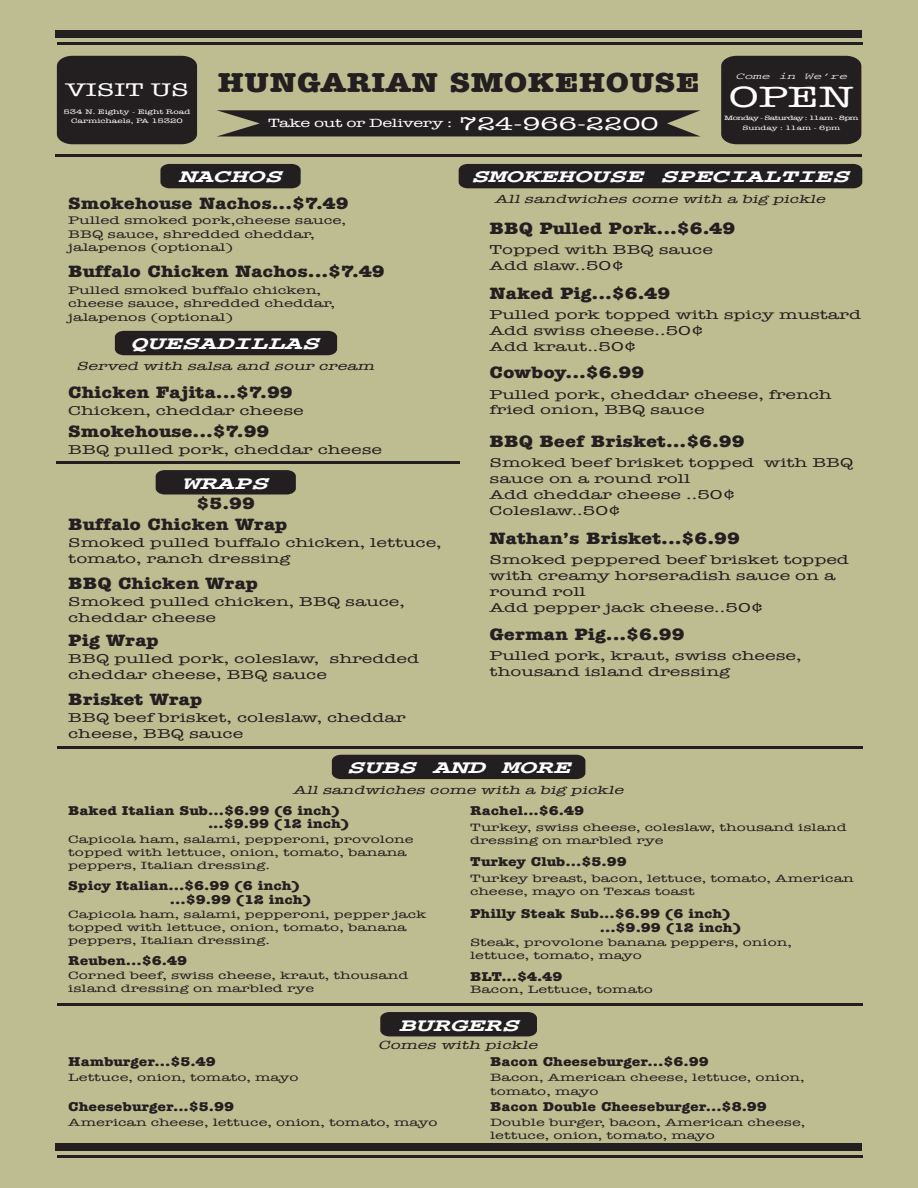
<style>
.page{position:relative;width:918px;height:1188px;background:#bebd91}
.page>*{position:absolute;margin:0;border:0;box-sizing:border-box;transform-origin:0 0}
.t1{font:30.15px "American Typewriter";color:#fff;scale:1.52 1}
.t2{font:700 condensed 28.35px "American Typewriter";color:#231f20;scale:1.52 1}
.t3{font:italic 700 18.9px "Courier";color:#fff;scale:1.52 1}
.t4{font:18.9px "American Typewriter";color:#fff;scale:1.52 1}
.t5{font:700 condensed 16.95px "American Typewriter";color:#231f20;scale:1.52 1}
.t6{font:13.2px/15.9px "American Typewriter";color:#231f20;scale:1.52 1}
.t7{font:700 condensed 13.2px "American Typewriter";color:#231f20;scale:1.52 1}
.t8{font:12.3px "American Typewriter";letter-spacing:-.02em;color:#fff;scale:1.52 1}
.t9{font:italic 12.15px "American Typewriter";color:#231f20;scale:1.52 1}
.t10{font:11.25px/13.6px "American Typewriter";color:#231f20;scale:1.52 1}
.t11{font:10.95px/13px "American Typewriter";color:#231f20;scale:1.52 1}
.t12{font:italic 9.45px "Courier";color:#fff;scale:1.52 1}
.t13{font:6.6px "American Typewriter";color:#fff;scale:1.52 1}
.t14{font:6.45px/10.2px "American Typewriter";letter-spacing:-.06em;color:#fff;text-align:center;scale:1.52 1}
.s1{font-size:18.9px}
</style>
<div class="page">
<div style="left:56px;top:31px;width:806px;height:7px;background:#231f20"></div>
<hr style="left:57px;top:43px;width:805px;height:2px;background:#231f20">
<div style="left:56px;top:1143px;width:806px;height:8px;background:#231f20"></div>
<hr style="left:57px;top:1155px;width:805px;height:3px;background:#231f20">
<hr style="left:56px;top:154px;width:806px;height:3px;background:#231f20">
<hr style="left:56px;top:461px;width:403px;height:3px;background:#231f20">
<hr style="left:57px;top:746px;width:805px;height:3px;background:#231f20">
<svg style="left:217px;top:110px;width:483px;height:26px;background:#302d2a"></svg>
<div style="left:721px;top:56px;width:140px;height:88px;background:#231f20"></div>
<div style="left:57px;top:56px;width:140px;height:88px;background:#231f20"></div>
<div style="left:115px;top:331px;width:222px;height:24px;background:#231f20"></div>
<svg style="left:156px;top:470px;width:140px;height:25px;background:#282424"></svg>
<div style="left:160px;top:164px;width:141px;height:24px;background:#231f20"></div>
<div style="left:459px;top:164px;width:403px;height:24px;background:#231f20"></div>
<div style="left:332px;top:755px;width:253px;height:24px;background:#231f20"></div>
<hr style="left:57px;top:1003px;width:805px;height:3px;background:#231f20">
<div style="left:380px;top:1012px;width:157px;height:24px;background:#231f20"></div>
<h3 class="t4" style="left:65px;top:75px;width:83px">VISIT US</h3>
<p class="t13" style="left:71px;top:116px;width:75px">Carmichaels, PA 15320</p>
<p class="t13" style="left:63px;top:107px;width:85px">534 N. Eighty - Eight Road</p>
<h2 class="t2" style="left:217px;top:60px;width:319px">HUNGARIAN SMOKEHOUSE</h2>
<p class="t8" style="left:268px;top:114px;width:259px">Take out or Delivery : <span class="s1">724-966-2200</span></p>
<p class="t12" style="left:735px;top:72px;width:75px">Come in We’re</p>
<p class="t14" style="left:724px;top:113px;width:90px">Monday - Saturday : 11am - 8pm<br>Sunday : 11am - 6pm</p>
<h1 class="t1" style="left:729px;top:74px;width:84px">OPEN</h1>
<h3 class="t3" style="left:179px;top:167px;width:69px">NACHOS</h3>
<h3 class="t5" style="left:68px;top:190px;width:186px">Smokehouse Nachos...$7.49</h3>
<p class="t10" style="left:68px;top:213px;width:184px">Pulled smoked pork,cheese sauce,<br>BBQ sauce, shredded cheddar, jalapenos (optional)</p>
<h3 class="t5" style="left:68px;top:258px;width:210px">Buffalo Chicken Nachos...$7.49</h3>
<p class="t10" style="left:68px;top:283px;width:177px">Pulled smoked buffalo chicken, cheese sauce, shredded cheddar, jalapenos (optional)</p>
<h3 class="t3" style="left:130px;top:334px;width:126px">QUESADILLAS</h3>
<h3 class="t5" style="left:68px;top:379px;width:149px">Chicken Fajita...$7.99</h3>
<p class="t6" style="left:68px;top:402px;width:156px">Chicken, cheddar cheese</p>
<p class="t6" style="left:68px;top:441px;width:208px">BBQ pulled pork, cheddar cheese</p>
<p class="t9" style="left:76px;top:357px;width:200px">Served with salsa and sour cream</p>
<h3 class="t5" style="left:68px;top:418px;width:134px">Smokehouse...$7.99</h3>
<h3 class="t3" style="left:182px;top:473px;width:58px">WRAPS</h3>
<h3 class="t5" style="left:68px;top:511px;width:146px">Buffalo Chicken Wrap</h3>
<p class="t6" style="left:68px;top:534px;width:247px">Smoked pulled buffalo chicken, lettuce, tomato, ranch dressing</p>
<h3 class="t5" style="left:68px;top:570px;width:126px">BBQ Chicken Wrap</h3>
<p class="t6" style="left:68px;top:594px;width:223px">Smoked pulled chicken, BBQ sauce, cheddar cheese</p>
<h3 class="t5" style="left:68px;top:627px;width:61px">Pig Wrap</h3>
<p class="t6" style="left:68px;top:650px;width:232px">BBQ pulled pork, coleslaw, shredded cheddar cheese, BBQ sauce</p>
<h3 class="t5" style="left:68px;top:685px;width:90px">Brisket Wrap</h3>
<p class="t6" style="left:68px;top:709px;width:223px">BBQ beef brisket, coleslaw, cheddar cheese, BBQ sauce</p>
<h3 class="t5" style="left:197px;top:490px;width:40px">$5.99</h3>
<h3 class="t3" style="left:471px;top:167px;width:250px">SMOKEHOUSE SPECIALTIES</h3>
<p class="t9" style="left:495px;top:189px;width:222px">Allsandwiches come with a big pickle</p>
<h3 class="t5" style="left:490px;top:215px;width:163px">BBQ Pulled Pork...$6.49</h3>
<p class="t6" style="left:490px;top:241px;width:148px">Topped with BBQ sauce<br>Add slaw..50¢</p>
<h3 class="t5" style="left:490px;top:279px;width:120px">Naked Pig...$6.49</h3>
<p class="t6" style="left:490px;top:306px;width:246px">Pulled pork topped with spicy mustard<br>Add swiss cheese..50¢<br>Add kraut..50¢</p>
<h3 class="t5" style="left:490px;top:359px;width:103px">Cowboy...$6.99</h3>
<p class="t6" style="left:490px;top:386px;width:227px">Pulled pork, cheddar cheese, french fried onion, BBQ sauce</p>
<h3 class="t5" style="left:490px;top:428px;width:169px">BBQ Beef Brisket...$6.99</h3>
<p class="t6" style="left:490px;top:454px;width:241px">Smoked beef brisket topped with BBQ sauce on a round roll<br>Add cheddar cheese ..50¢<br>Coleslaw..50¢</p>
<h3 class="t5" style="left:490px;top:525px;width:166px">Nathan’s Brisket...$6.99</h3>
<p class="t6" style="left:490px;top:552px;width:238px">Smoked peppered beef brisket topped with creamy horseradish sauce on a round roll<br>Add pepper jack cheese..50¢</p>
<h3 class="t5" style="left:490px;top:621px;width:130px">German Pig...$6.99</h3>
<p class="t6" style="left:490px;top:647px;width:207px">Pulled pork, kraut, swiss cheese, thousand island dressing</p>
<h3 class="t3" style="left:347px;top:758px;width:148px">SUBS AND MORE</h3>
<p class="t9" style="left:293px;top:780px;width:222px">Allsandwiches come with a big pickle</p>
<p class="t7" style="left:68px;top:800px;width:180px">Baked Italian Sub...$6.99 (6 inch)</p>
<p class="t7" style="left:208px;top:814px;width:94px">...$9.99 (12 inch)</p>
<p class="t11" style="left:68px;top:833px;width:229px">Capicola ham, salami, pepperoni, provolone topped with lettuce, onion, tomato, banana peppers, Italian dressing.</p>
<p class="t7" style="left:68px;top:875px;width:154px">Spicy Italian...$6.99 (6 inch)</p>
<p class="t7" style="left:170px;top:889px;width:94px">...$9.99 (12 inch)</p>
<p class="t11" style="left:68px;top:907px;width:237px">Capicola ham, salami, pepperoni, pepper jack topped with lettuce, onion, tomato, banana peppers, Italian dressing.</p>
<p class="t7" style="left:68px;top:950px;width:80px">Reuben...$6.49</p>
<p class="t11" style="left:68px;top:969px;width:225px">Corned beef, swiss cheese, kraut, thousand island dressing on marbled rye</p>
<p class="t7" style="left:470px;top:800px;width:77px">Rachel...$6.49</p>
<p class="t11" style="left:470px;top:820px;width:249px">Turkey, swiss cheese, coleslaw, thousand island dressing on marbled rye</p>
<p class="t7" style="left:470px;top:851px;width:105px">Turkey Club...$5.99</p>
<p class="t11" style="left:470px;top:872px;width:254px">Turkey breast, bacon, lettuce, tomato, American cheese, mayo on Texas toast</p>
<p class="t7" style="left:470px;top:903px;width:173px">Philly Steak Sub...$6.99 (6 inch)</p>
<p class="t11" style="left:470px;top:935px;width:213px">Steak, provolone banana peppers, onion, lettuce, tomato, mayo</p>
<p class="t7" style="left:600px;top:917px;width:94px">...$9.99 (12 inch)</p>
<p class="t7" style="left:470px;top:966px;width:62px">BLT...$4.49</p>
<p class="t11" style="left:470px;top:983px;width:122px">Bacon, Lettuce, tomato</p>
<h3 class="t3" style="left:398px;top:1015px;width:81px">BURGERS</h3>
<p class="t9" style="left:378px;top:1036px;width:109px">Comes with pickle</p>
<p class="t7" style="left:68px;top:1051px;width:98px">Hamburger...$5.49</p>
<p class="t11" style="left:68px;top:1071px;width:153px">Lettuce, onion, tomato, mayo</p>
<p class="t7" style="left:68px;top:1096px;width:111px">Cheeseburger...$5.99</p>
<p class="t11" style="left:68px;top:1115px;width:244px">American cheese, lettuce, onion, tomato, mayo</p>
<p class="t7" style="left:490px;top:1051px;width:145px">Bacon Cheeseburger...$6.99</p>
<p class="t11" style="left:490px;top:1071px;width:208px">Bacon, American cheese, lettuce, onion, tomato, mayo</p>
<p class="t7" style="left:490px;top:1096px;width:184px">Bacon Double Cheeseburger...$8.99</p>
<p class="t11" style="left:490px;top:1115px;width:209px">Double burger, bacon, American cheese, lettuce, onion, tomato, mayo</p>
</div>
